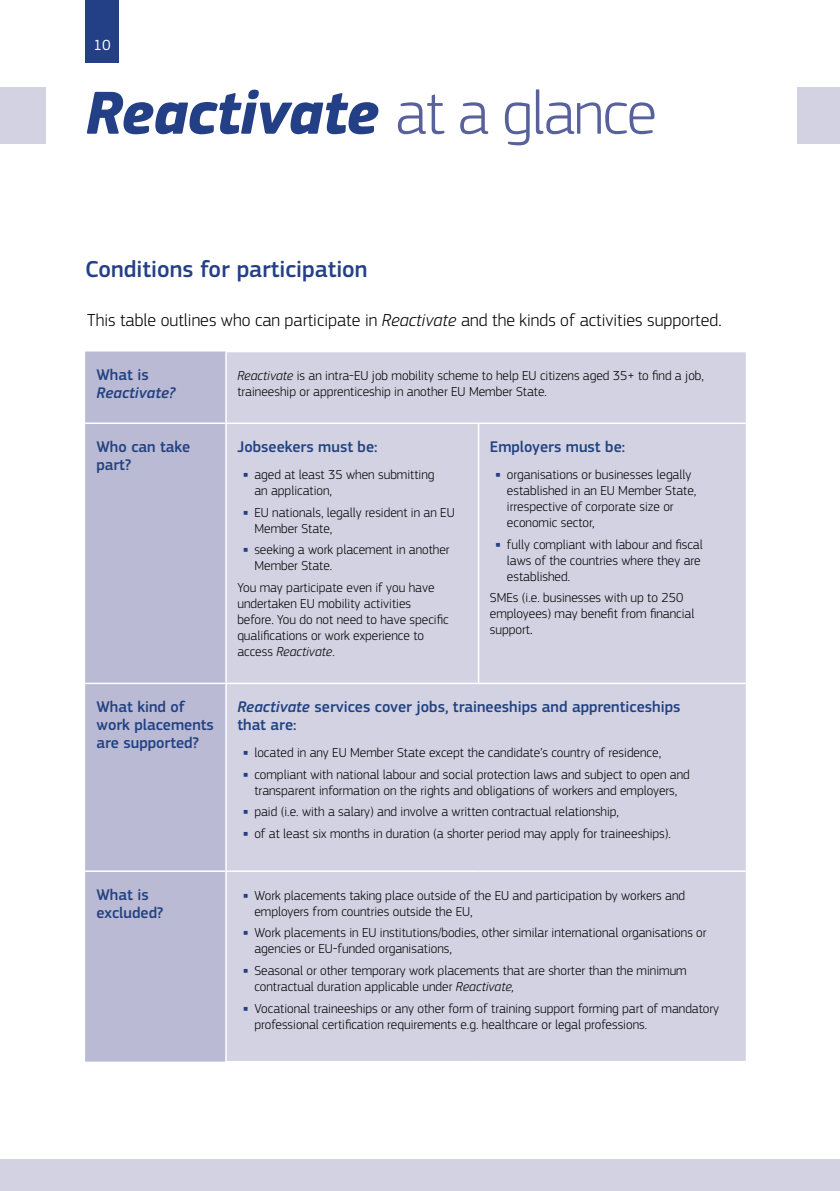
<style>
.page{position:relative;width:840px;height:1191px;background:#fff}
.page>*{position:absolute;margin:0;border:0;box-sizing:border-box;transform-origin:0 0}
.Heading__5{font:italic 700 63px "EC Square Sans Pro";letter-spacing:-.025em;color:#233f86}
.Secondary_Heading{font:500 24px "EC Square Sans Pro";color:#233f86}
.Body{font:300 18px "EC Square Sans Pro";color:#000}
.t1{font:500 16px/18px "EC Square Sans Pro";color:#204180}
.t2{font:500 16px/18px "EC Square Sans Pro";color:#214182}
.t3{font:italic 500 16px/18px "EC Square Sans Pro";color:#214182}
.t4{font:15.4px "EC Square Sans Pro";color:#fff}
.t5{font:300 13.6px/16px "EC Square Sans Pro";color:#000}
.s1{font-weight:300;font-style:normal;color:#58619c}
.s2{font-style:italic}
.s3{font-style:normal}
.s4{font-weight:400;font-size:6px;color:#233f86}
.s5{font-weight:400}
</style>
<div class="page">
<div style="left:796px;top:87px;width:43px;height:57px;background:#d3d2e3"></div>
<div style="left:0;top:87px;width:45px;height:57px;background:#d3d2e3"></div>
<div style="left:0;top:1159px;width:839px;height:32px;background:#d3d2e3"></div>
<div style="left:85px;top:351px;width:140px;height:710px;background:#babad4"></div>
<div style="left:227px;top:352px;width:518px;height:709px;background:#d3d2e3"></div>
<hr style="left:85px;top:422px;width:140px;height:2px;background:#fff">
<hr style="left:85px;top:682px;width:140px;height:2px;background:#fff">
<hr style="left:85px;top:870px;width:140px;height:2px;background:#fff">
<hr style="left:225px;top:422px;width:253px;height:2px;background:#fff">
<hr style="left:478px;top:422px;width:268px;height:2px;background:#fff">
<hr style="left:477px;top:424px;width:2px;height:258px;background:#fff">
<hr style="left:225px;top:682px;width:253px;height:2px;background:#fff">
<hr style="left:478px;top:682px;width:268px;height:2px;background:#fff">
<hr style="left:225px;top:870px;width:253px;height:2px;background:#fff">
<hr style="left:478px;top:870px;width:268px;height:2px;background:#fff">
<div style="left:85px;top:0;width:34px;height:63px;background:#233f86"></div>
<p class="t4" style="left:93px;top:36px;width:19px">10</p>
<h2 class="Heading__5" style="left:85px;top:75px;width:573px">Reactivate <span class="s1">at a glance</span></h2>
<h3 class="Secondary_Heading" style="left:85px;top:255px;width:284px">Conditions for participation</h3>
<p class="Body" style="left:87px;top:309px;width:633px">This table outlines who can participate in <span class="s2">Reactivate</span> and the kinds of activities supported.</p>
<p class="t3" style="left:96px;top:366px;width:80px"><span class="s3">What is<br></span>Reactivate?</p>
<p class="t5" style="left:237px;top:367px;width:468px"><span class="s2">Reactivate</span> is an intra-EU job mobility scheme to help EU citizens aged 35+ to find a job, traineeship or apprenticeship in another EU Member State.</p>
<p class="t2" style="left:96px;top:438px;width:95px">Who can take part?</p>
<p class="t1" style="left:237px;top:438px;width:142px">Jobseekers must be:</p>
<p class="t5" style="left:254px;top:466px;width:181px;text-indent:-11px"><span class="s4">■</span> aged at least 35 when submitting an application,</p>
<p class="t5" style="left:254px;top:504px;width:202px;text-indent:-11px"><span class="s4">■</span> EU nationals, legally resident in an EU<br>Member State,</p>
<p class="t5" style="left:254px;top:542px;width:197px;text-indent:-11px"><span class="s4">■</span> seeking a work placement in another<br>Member State.</p>
<p class="t5" style="left:237px;top:579px;width:213px">You may participate even if you have undertaken EU mobility activities before. You do not need to have specific qualifications or work experience to access <span class="s2">Reactivate</span>.</p>
<p class="t1" style="left:489px;top:438px;width:137px">Employers must be:</p>
<p class="t5" style="left:506px;top:466px;width:191px;text-indent:-11px"><span class="s4">■</span> organisations or businesses legally established in an EU Member State, irrespective of corporate size or economic sector,</p>
<p class="t5" style="left:506px;top:536px;width:197px;text-indent:-11px"><span class="s4">■</span> fully compliant with labour and fiscal laws of the countries where they are established.</p>
<p class="t5" style="left:489px;top:590px;width:206px">SMEs (i.e. businesses with up to 250 employees) may benefit from financial support<span class="s5">.</span></p>
<p class="t2" style="left:96px;top:698px;width:119px">What kind of work placements are supported?</p>
<p class="t1" style="left:237px;top:698px;width:444px"><span class="s2">Reactivate</span> services cover jobs, traineeships and apprenticeships that are:</p>
<p class="t5" style="left:243px;top:744px;width:419px"><span class="s4">■</span> located in any EU Member State except the candidate’s country of residence,</p>
<p class="t5" style="left:243px;top:766px;width:448px;text-align:center"><span class="s4">■</span> compliant with national labour and social protection laws and subject to open and transparent information on the rights and obligations of workers and employers,</p>
<p class="t5" style="left:243px;top:804px;width:377px"><span class="s4">■</span> paid (i.e. with a salary) and involve a written contractual relationship,</p>
<p class="t5" style="left:243px;top:825px;width:428px"><span class="s4">■</span> of at least six months in duration (a shorter period may apply for traineeships).</p>
<p class="t2" style="left:96px;top:885px;width:68px">What is excluded?</p>
<p class="t5" style="left:254px;top:887px;width:432px;text-indent:-11px"><span class="s4">■</span> Work placements taking place outside of the EU and participation by workers and employers from countries outside the EU,</p>
<p class="t5" style="left:254px;top:924px;width:453px;text-indent:-11px"><span class="s4">■</span> Work placements in EU institutions/bodies, other similar international organisations or agencies or EU-funded organisations,</p>
<p class="t5" style="left:254px;top:962px;width:433px;text-indent:-11px"><span class="s4">■</span> Seasonal or other temporary work placements that are shorter than the minimum contractual duration applicable under <span class="s2">Reactivate,</span></p>
<p class="t5" style="left:254px;top:1000px;width:466px;text-indent:-11px"><span class="s4">■</span> Vocational traineeships or any other form of training support forming part of mandatory professional certification requirements e.g. healthcare or legal professions.</p>
</div>
